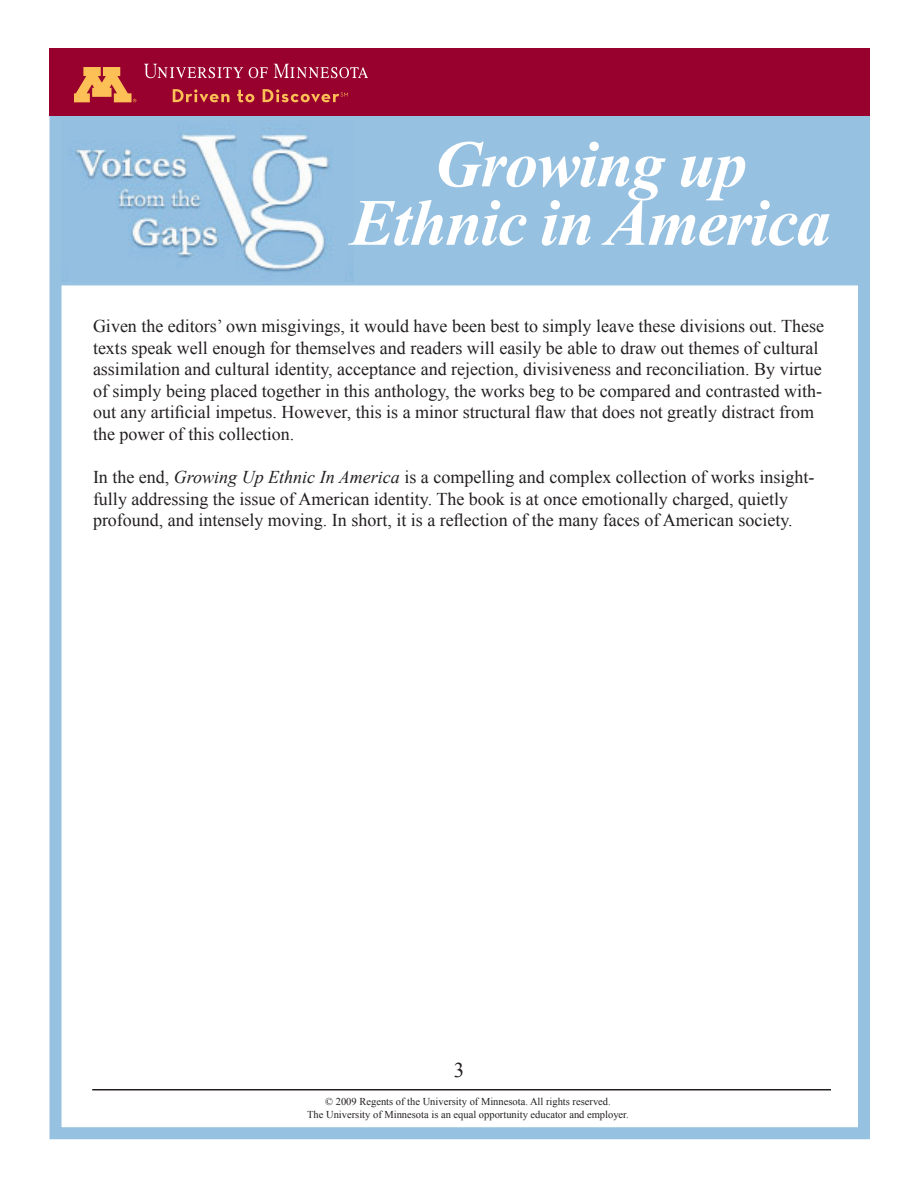
<style>
.page{position:relative;width:918px;height:1188px;background:#fff}
.page>*{position:absolute;margin:0;border:0;box-sizing:border-box;transform-origin:0 0}
.t1{font:italic 700 66px/58.5px "Times New Roman";letter-spacing:-.02em;color:#fff;text-align:center}
.t2{font:21px "Times New Roman";color:#231f20}
.t3{font:18px/21.6px "Times New Roman";color:#231f20}
.t4{font:10.5px/13.5px "Times New Roman";color:#231f20;text-align:center}
.s1{font-size:69px}
.s2{font-style:italic}
</style>
<div class="page">
<div style="left:56px;top:114px;width:810px;height:173px;background:#97c1e1;border:2px solid #fff"></div>
<img style="left:65px;top:128px;width:287px;height:153px">
<hr style="left:92px;top:1089px;width:739px;height:1px;background:#231f20">
<div style="left:50px;top:49px;width:820px;height:1090px;border:12px solid #97c1e1"></div>
<div style="left:50px;top:49px;width:820px;height:67px;background:#98012d"></div>
<svg style="left:74px;top:67px;width:62px;height:35px"></svg>
<svg style="left:274px;top:64px;width:94px;height:14px"></svg>
<svg style="left:249px;top:67px;width:19px;height:11px"></svg>
<svg style="left:144px;top:64px;width:99px;height:14px"></svg>
<svg style="left:173px;top:89px;width:57px;height:13px"></svg>
<svg style="left:237px;top:90px;width:17px;height:12px"></svg>
<svg style="left:263px;top:89px;width:85px;height:13px"></svg>
<h1 class="t1" style="left:350px;top:133px;width:482px">Growing up<br>Ethnic in Ameri<span class="s1">ca</span></h1>
<p class="t3" style="left:93px;top:315px;width:733px">Given the editors’ own misgivings, it would have been best to simply leave these divisions out. These texts speak well enough for themselves and readers will easily be able to draw out themes of cultural assimilation and cultural identity, acceptance and rejection, divisiveness and reconciliation. By virtue of simply being placed together in this anthology, the works beg to be compared and contrasted with&shy;out any artificial impetus. However, this is a minor structural flaw that does not greatly distract from the power of this collection.</p>
<p class="t3" style="left:93px;top:466px;width:723px">In the end, <span class="s2">Growing Up Ethnic In America</span> is a compelling and complex collection of works insight&shy;fully addressing the issue of American identity. The book is at once emotionally charged, quietly profound, and intensely moving. In short, it is a reflection of the many faces of American society.</p>
<p class="t2" style="left:454px;top:1055px;width:12px">3</p>
<p class="t4" style="left:307px;top:1094px;width:323px">© 2009 Regents of the University of Minnesota. All rights reserved.<br>The University of Minnesota is an equal opportunity educator and employer.</p>
</div>
